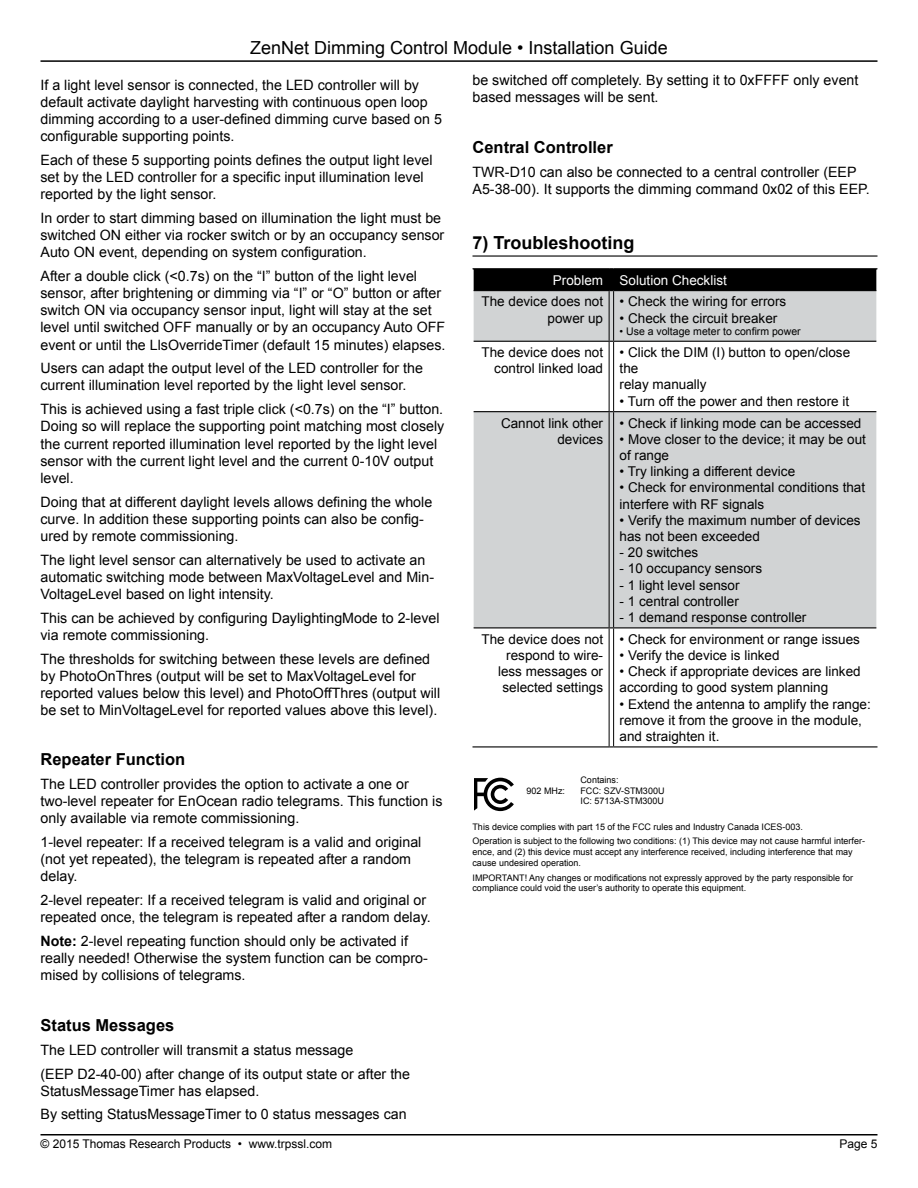
<style>
.page{position:relative;width:918px;height:1188px;background:#fff}
.page>*{position:absolute;margin:0;border:0;box-sizing:border-box;transform-origin:0 0}
.t1{font:18px "Arial";color:#000}
.t2{font:700 18px "Arial";color:#000}
.t3{font:700 16.5px "Arial";color:#000}
.t4{font:14.25px/17.1px "Arial";color:#000}
.t5{font:13.5px/16.2px "Arial";color:#000}
.t6{font:13.5px "Arial";color:#fff}
.t7{font:12px "Arial";color:#000}
.t8{font:10.5px "Arial";color:#000}
.t9{font:9px/10.8px "Arial";color:#000}
.s1{font-weight:700}
</style>
<div class="page">
<hr style="left:41px;top:1134px;width:837px;height:1px;background:#000">
<hr style="left:473px;top:255px;width:405px;height:2px;background:#000">
<svg style="left:474px;top:291px;width:402px;height:336px;fill:#d1d3d4"></svg>
<hr style="left:474px;top:341px;width:135px;height:1px;background:#000">
<hr style="left:474px;top:411px;width:135px;height:1px;background:#000">
<hr style="left:474px;top:627px;width:135px;height:1px;background:#000">
<hr style="left:609px;top:291px;width:1px;height:50px;background:#000">
<hr style="left:609px;top:342px;width:1px;height:69px;background:#000">
<hr style="left:609px;top:412px;width:1px;height:215px;background:#000">
<hr style="left:609px;top:628px;width:1px;height:118px;background:#000">
<div style="left:473px;top:268px;width:404px;height:23px;background:#000"></div>
<hr style="left:613px;top:291px;width:1px;height:50px;background:#000">
<hr style="left:613px;top:342px;width:1px;height:69px;background:#000">
<hr style="left:613px;top:412px;width:1px;height:215px;background:#000">
<hr style="left:613px;top:628px;width:1px;height:118px;background:#000">
<hr style="left:614px;top:268px;width:264px;height:1px;background:#000">
<hr style="left:614px;top:290px;width:262px;height:1px;background:#000">
<hr style="left:614px;top:341px;width:262px;height:1px;background:#000">
<hr style="left:614px;top:411px;width:262px;height:1px;background:#000">
<hr style="left:614px;top:627px;width:262px;height:1px;background:#000">
<hr style="left:473px;top:746px;width:136px;height:1px;background:#000">
<hr style="left:614px;top:746px;width:264px;height:1px;background:#000">
<svg style="left:474px;top:778px;width:40px;height:33px"></svg>
<hr style="left:41px;top:60px;width:837px;height:2px;background:#000">
<p class="t1" style="left:250px;top:40px;width:419px">ZenNet Dimming Control Module • Installation Guide</p>
<p class="t4" style="left:40px;top:78px;width:403px">If a light level sensor is connected, the LED controller will by default activate daylight harvesting with continuous open loop dimming according to a user-de昀椀ned dimming curve based on 5 con昀椀gurable supporting points.</p>
<p class="t4" style="left:40px;top:152px;width:394px">Each of these 5 supporting points de昀椀nes the output light level set by the LED controller for a speci昀椀c input illumination level reported by the light sensor.</p>
<p class="t4" style="left:40px;top:211px;width:405px">In order to start dimming based on illumination the light must be switched ON either via rocker switch or by an occupancy sensor<br>Auto ON event, depending on system con昀椀guration.</p>
<p class="t4" style="left:40px;top:268px;width:406px">After a double click (&lt;0.7s) on the “I” button of the light level sensor, after brightening or dimming via “I” or “O” button or after switch ON via occupancy sensor input, light will stay at the set level until switched OFF manually or by an occupancy Auto OFF event or until the LlsOverrideTimer (default 15 minutes) elapses.</p>
<p class="t4" style="left:40px;top:360px;width:384px">Users can adapt the output level of the LED controller for the current illumination level reported by the light level sensor.</p>
<p class="t4" style="left:40px;top:401px;width:405px">This is achieved using a fast triple click (&lt;0.7s) on the “I” button.<br>Doing so will replace the supporting point matching most closely the current reported illumination level reported by the light level sensor with the current light level and the current 0-10V output level.</p>
<p class="t4" style="left:40px;top:493px;width:393px">Doing that at different daylight levels allows de昀椀ning the whole curve. In addition these supporting points can also be con昀椀g&shy;ured by remote commissioning.</p>
<p class="t4" style="left:40px;top:552px;width:395px">The light level sensor can alternatively be used to activate an automatic switching mode between MaxVoltageLevel and Min-<br>VoltageLevel based on light intensity.</p>
<p class="t4" style="left:40px;top:609px;width:401px">This can be achieved by con昀椀guring DaylightingMode to 2-level via remote commissioning.</p>
<p class="t4" style="left:40px;top:650px;width:401px">The thresholds for switching between these levels are de昀椀ned by PhotoOnThres (output will be set to MaxVoltageLevel for reported values below this level) and PhotoOffThres (output will be set to MinVoltageLevel for reported values above this level).</p>
<p class="t3" style="left:40px;top:753px;width:146px">Repeater Function</p>
<p class="t4" style="left:40px;top:777px;width:404px">The LED controller provides the option to activate a one or two-level repeater for EnOcean radio telegrams. This function is only available via remote commissioning.</p>
<p class="t4" style="left:40px;top:835px;width:382px">1-level repeater: If a received telegram is a valid and original (not yet repeated), the telegram is repeated after a random delay.</p>
<p class="t4" style="left:40px;top:892px;width:392px">2-level repeater: If a received telegram is valid and original or repeated once, the telegram is repeated after a random delay.</p>
<p class="t4" style="left:40px;top:933px;width:389px"><span class="s1">Note:</span> 2-level repeating function should only be activated if really needed! Otherwise the system function can be compro&shy;mised by collisions of telegrams.</p>
<p class="t3" style="left:40px;top:1019px;width:135px">Status Messages</p>
<p class="t4" style="left:40px;top:1039px;width:371px;line-height:23.9px">The LED controller will transmit a status message<br>(EEP D2-40-00) after change of its output state or after the</p>
<p class="t4" style="left:40px;top:1080px;width:368px;line-height:23.9px">StatusMessageTimer has elapsed.<br>By setting StatusMessageTimer to 0 status messages can</p>
<p class="t4" style="left:472px;top:72px;width:387px">be switched off completely. By setting it to 0xFFFF only event based messages will be sent.</p>
<p class="t3" style="left:472px;top:141px;width:142px">Central Controller</p>
<p class="t4" style="left:472px;top:163px;width:399px">TWR-D10 can also be connected to a central controller (EEP<br>A5-38-00). It supports the dimming command 0x02 of this EEP.</p>
<p class="t2" style="left:472px;top:236px;width:164px">7) Troubleshooting</p>
<p class="t6" style="left:553px;top:275px;width:176px">Problem Solution Checklist</p>
<p class="t5" style="left:482px;top:295px;width:123px;text-align:right">The device does not power up</p>
<p class="t5" style="left:620px;top:295px;width:168px">• Check the wiring for errors</p>
<p class="t5" style="left:620px;top:311px;width:159px">• Check the circuit breaker</p>
<p class="t8" style="left:620px;top:325px;width:183px">• Use a voltage meter to con昀椀rm power</p>
<p class="t5" style="left:482px;top:345px;width:123px;text-align:right">The device does not control linked load</p>
<p class="t5" style="left:620px;top:344px;width:232px">• Click the DIM (I) button to open/close the<br>relay manually</p>
<p class="t5" style="left:620px;top:394px;width:231px">• Turn off the power and then restore it</p>
<p class="t5" style="left:501px;top:416px;width:104px;text-align:right">Cannot link other devices</p>
<p class="t5" style="left:620px;top:416px;width:243px">• Check if linking mode can be accessed</p>
<p class="t5" style="left:620px;top:432px;width:248px">• Move closer to the device; it may be out of range</p>
<p class="t5" style="left:620px;top:464px;width:177px">• Try linking a different device</p>
<p class="t5" style="left:620px;top:481px;width:247px">• Check for environmental conditions that interfere with RF signals</p>
<p class="t5" style="left:620px;top:512px;width:243px">• Verify the maximum number of devices has not been exceeded</p>
<p class="t5" style="left:620px;top:544px;width:80px">- 20 switches</p>
<p class="t5" style="left:620px;top:562px;width:144px">- 10 occupancy sensors</p>
<p class="t5" style="left:620px;top:578px;width:122px">- 1 light level sensor</p>
<p class="t5" style="left:620px;top:594px;width:121px">- 1 central controller</p>
<p class="t5" style="left:620px;top:610px;width:188px">- 1 demand response controller</p>
<p class="t5" style="left:482px;top:632px;width:123px;text-align:right">The device does not respond to wire&shy;less messages or selected settings</p>
<p class="t5" style="left:620px;top:632px;width:242px">• Check for environment or range issues</p>
<p class="t5" style="left:620px;top:647px;width:162px">• Verify the device is linked</p>
<p class="t5" style="left:620px;top:665px;width:243px">• Check if appropriate devices are linked according to good system planning</p>
<p class="t5" style="left:620px;top:696px;width:253px">• Extend the antenna to amplify the range: remove it from the groove in the module, and straighten it.</p>
<p class="t9" style="left:580px;top:775px;width:40px">Contains:</p>
<p class="t9" style="left:526px;top:785px;width:40px">902 MHz:</p>
<p class="t9" style="left:580px;top:785px;width:86px">FCC: SZV-STM300U<br>IC: 5713A-STM300U</p>
<p class="t9" style="left:472px;top:820px;width:394px;line-height:14.5px">This device complies with part 15 of the FCC rules and Industry Canada ICES-003.<br>Operation is subject to the following two conditions: (1) This device may not cause harmful interfer-</p>
<p class="t9" style="left:472px;top:847px;width:382px">ence, and (2) this device must accept any interference received, including interference that may cause undesired operation.</p>
<p class="t9" style="left:472px;top:872px;width:382px">IMPORTANT! Any changes or modi昀椀cations not expressly approved by the party responsible for compliance could void the user’s authority to operate this equipment.</p>
<p class="t7" style="left:40px;top:1139px;width:293px">© 2015 Thomas Research Products • www.trpssl.com</p>
<p class="t7" style="left:839px;top:1135px;width:40px">Page 5</p>
</div>
